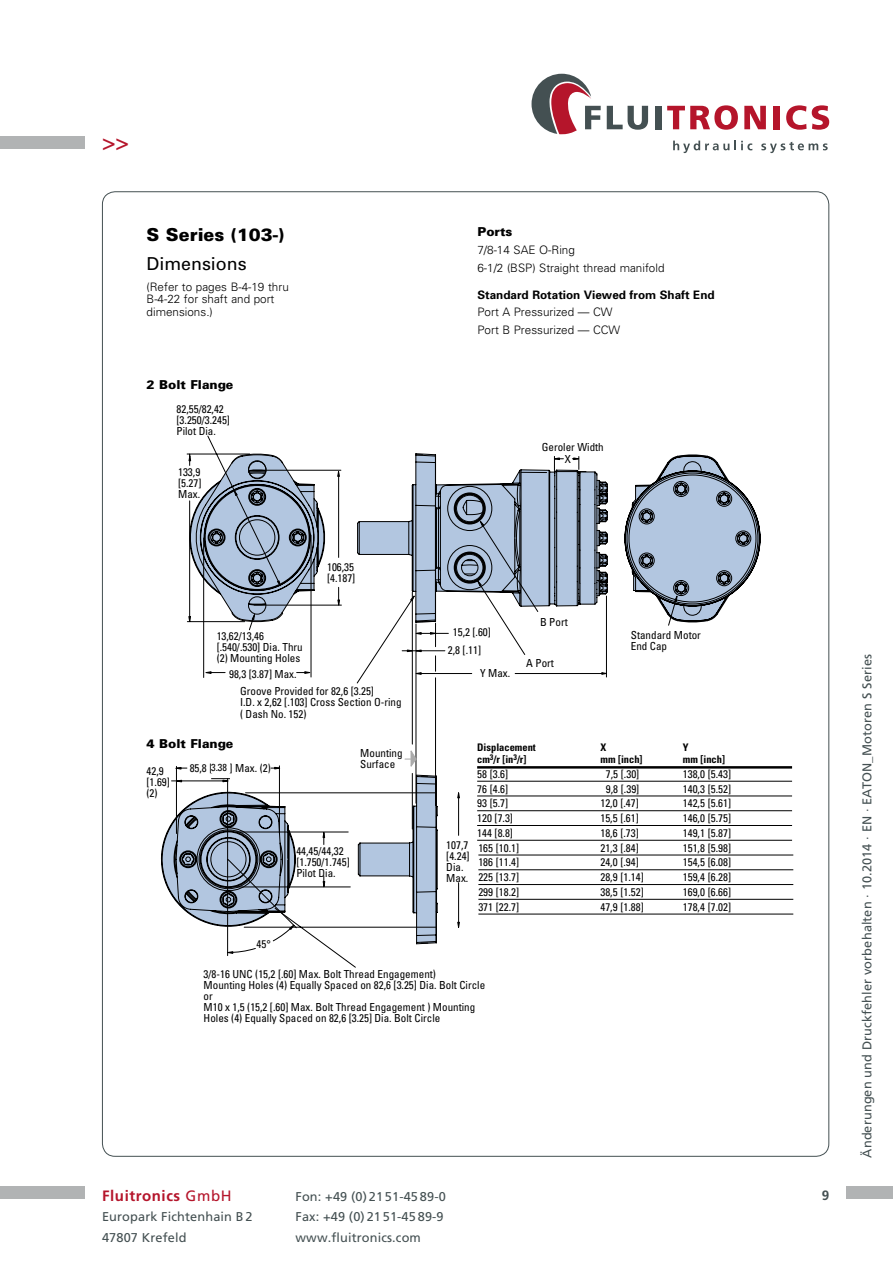
<style>
.page{position:relative;width:893px;height:1263px;background:#fff}
.page>*{position:absolute;margin:0;border:0;box-sizing:border-box;transform-origin:0 0}
.t1{font:22.5px "Frutiger LT Pro";color:#b5152b}
.t2{font:900 17.85px "Univers";color:#000}
.t3{font:17.85px "Univers";color:#000}
.t4{font:700 15px "Frutiger LT Pro";letter-spacing:.04em;color:#b5152b}
.t5{font:700 13.5px "Frutiger LT Pro";color:#445052}
.t6{font:12.75px/20.2px "Frutiger LT Pro";letter-spacing:.01em;color:#445052}
.t7{font:900 12.3px "Univers";color:#000}
.t8{font:300 11.7px/12.9px "Univers";color:#000}
.t9{font:700 11.7px "Univers";color:#000}
.t10{font:condensed 11.1px/11.1px "Univers";color:#000}
.t11{font:700 condensed 10.5px "Univers";color:#000}
.t12{font:condensed 10.2px "Univers";color:#000}
.s1{font-weight:400}
</style>
<div class="page">
<div style="left:846px;top:1186px;width:47px;height:13px;background:#b1b3b4"></div>
<svg style="left:673px;top:141px;width:79px;height:12px"></svg>
<svg style="left:761px;top:142px;width:67px;height:11px"></svg>
<svg style="left:607px;top:106px;width:41px;height:24px"></svg>
<div style="left:655px;top:106px;width:7px;height:23px;background:#445052"></div>
<svg style="left:531px;top:74px;width:70px;height:60px"></svg>
<svg style="left:667px;top:105px;width:71px;height:25px"></svg>
<svg style="left:744px;top:106px;width:22px;height:23px"></svg>
<div style="left:773px;top:106px;width:7px;height:23px;background:#b5152b"></div>
<svg style="left:786px;top:105px;width:43px;height:25px"></svg>
<div style="left:0;top:1186px;width:85px;height:13px;background:#b1b3b4"></div>
<div style="left:0;top:136px;width:85px;height:13px;background:#b1b3b4"></div>
<hr style="left:515px;top:673px;width:89px;height:1px;background:#000">
<svg style="left:187px;top:435px;width:225px;height:249px"></svg>
<svg style="left:417px;top:672px;width:5px;height:3px"></svg>
<svg style="left:601px;top:672px;width:5px;height:3px"></svg>
<svg style="left:297px;top:671px;width:13px;height:3px"></svg>
<svg style="left:205px;top:671px;width:20px;height:3px"></svg>
<hr style="left:416px;top:624px;width:1px;height:179px;background:#000">
<svg style="left:186px;top:453px;width:141px;height:169px"></svg>
<hr style="left:606px;top:596px;width:1px;height:81px;background:#000">
<hr style="left:203px;top:538px;width:1px;height:139px;background:#000">
<hr style="left:311px;top:535px;width:1px;height:142px;background:#000">
<hr style="left:412px;top:592px;width:1px;height:152px;background:#000">
<svg style="left:337px;top:453px;width:423px;height:202px"></svg>
<hr style="left:477px;top:766px;width:315px;height:2px;background:#000">
<hr style="left:477px;top:781px;width:315px;height:1px;background:#000">
<hr style="left:477px;top:796px;width:315px;height:1px;background:#000">
<hr style="left:477px;top:810px;width:315px;height:1px;background:#000">
<hr style="left:477px;top:825px;width:315px;height:1px;background:#000">
<hr style="left:477px;top:840px;width:315px;height:1px;background:#000">
<hr style="left:478px;top:855px;width:315px;height:1px;background:#000">
<hr style="left:478px;top:869px;width:315px;height:1px;background:#000">
<hr style="left:478px;top:884px;width:315px;height:1px;background:#000">
<hr style="left:478px;top:899px;width:315px;height:1px;background:#000">
<hr style="left:478px;top:914px;width:315px;height:1px;background:#000">
<svg style="left:160px;top:749px;width:300px;height:219px"></svg>
<h1 class="t1" style="left:102px;top:129px;width:28px">&gt;&gt;</h1>
<h2 class="t2" style="left:147px;top:223px;width:139px">S Series (103-)</h2>
<h2 class="t3" style="left:147px;top:253px;width:102px">Dimensions</h2>
<p class="t8" style="left:147px;top:280px;width:144px">(Refer to pages B-4-19 thru<br>B-4-22 for shaft and port dimensions.)</p>
<p class="t7" style="left:147px;top:377px;width:88px">2 Bolt Flange</p>
<p class="t10" style="left:177px;top:403px;width:55px">82,55/82,42 [3.250/3.245]<br>Pilot Dia.</p>
<p class="t10" style="left:178px;top:466px;width:25px;text-align:justify">133,9 [5.27] Max.</p>
<p class="t10" style="left:327px;top:561px;width:30px">106,35 [4.187]</p>
<p class="t10" style="left:217px;top:630px;width:88px">13,62/13,46 [.540/.530] Dia. Thru (2) Mounting Holes</p>
<p class="t10" style="left:240px;top:686px;width:163px">Groove Provided for 82,6 [3.25]<br>I.D. x 2,62 [.103] Cross Section O-ring ( Dash No. 152)</p>
<p class="t10" style="left:229px;top:668px;width:69px">98,3 [3.87] Max.</p>
<p class="t7" style="left:477px;top:224px;width:36px">Ports</p>
<p class="t8" style="left:477px;top:241px;width:189px;line-height:17.9px">7/8-14 SAE O-Ring<br>6-1/2 (BSP) Straight thread manifold</p>
<p class="t9" style="left:477px;top:287px;width:239px">Standard Rotation Viewed from Shaft End</p>
<p class="t8" style="left:477px;top:303px;width:144px;line-height:17.9px">Port A Pressurized — CW<br>Port B Pressurized — CCW</p>
<p class="t10" style="left:542px;top:441px;width:64px">Geroler Width</p>
<p class="t10" style="left:565px;top:454px;width:8px">X</p>
<p class="t10" style="left:453px;top:627px;width:40px">15,2 [.60]</p>
<p class="t10" style="left:448px;top:644px;width:35px">2,8 [.11]</p>
<p class="t10" style="left:480px;top:668px;width:32px">Y Max.</p>
<p class="t10" style="left:540px;top:616px;width:29px">B Port</p>
<p class="t10" style="left:526px;top:658px;width:29px">A Port</p>
<p class="t10" style="left:631px;top:629px;width:72px">Standard Motor<br>End Cap</p>
<p class="t7" style="left:147px;top:736px;width:88px">4 Bolt Flange</p>
<p class="t11" style="left:477px;top:740px;width:60px">Displacement</p>
<p class="t11" style="left:600px;top:740px;width:7px">X</p>
<p class="t11" style="left:683px;top:740px;width:7px">Y</p>
<p class="t11" style="left:477px;top:753px;width:51px">cm<sup>3</sup>/r [in<sup>3</sup>/r]</p>
<p class="t11" style="left:600px;top:753px;width:44px">mm [inch]</p>
<p class="t11" style="left:683px;top:753px;width:44px">mm [inch]</p>
<p class="t10" style="left:477px;top:768px;width:32px">58 [3.6]</p>
<p class="t10" style="left:606px;top:768px;width:35px">7,5 [.30]</p>
<p class="t10" style="left:683px;top:768px;width:50px">138,0 [5.43]</p>
<p class="t10" style="left:477px;top:783px;width:32px">76 [4.6]</p>
<p class="t10" style="left:606px;top:783px;width:35px">9,8 [.39]</p>
<p class="t10" style="left:683px;top:783px;width:50px">140,3 [5.52]</p>
<p class="t10" style="left:477px;top:798px;width:32px">93 [5.7]</p>
<p class="t10" style="left:600px;top:798px;width:40px">12,0 [.47]</p>
<p class="t10" style="left:683px;top:798px;width:50px">142,5 [5.61]</p>
<p class="t10" style="left:477px;top:812px;width:37px">120 [7.3]</p>
<p class="t10" style="left:600px;top:812px;width:40px">15,5 [.61]</p>
<p class="t10" style="left:683px;top:812px;width:50px">146,0 [5.75]</p>
<p class="t10" style="left:477px;top:827px;width:37px">144 [8.8]</p>
<p class="t10" style="left:600px;top:827px;width:40px">18,6 [.73]</p>
<p class="t10" style="left:683px;top:827px;width:50px">149,1 [5.87]</p>
<p class="t10" style="left:478px;top:842px;width:42px">165 [10.1]</p>
<p class="t10" style="left:600px;top:842px;width:40px">21,3 [.84]</p>
<p class="t10" style="left:683px;top:842px;width:50px">151,8 [5.98]</p>
<p class="t10" style="left:478px;top:857px;width:42px">186 [11.4]</p>
<p class="t10" style="left:600px;top:857px;width:40px">24,0 [.94]</p>
<p class="t10" style="left:683px;top:857px;width:50px">154,5 [6.08]</p>
<p class="t10" style="left:478px;top:871px;width:42px">225 [13.7]</p>
<p class="t10" style="left:600px;top:871px;width:45px">28,9 [1.14]</p>
<p class="t10" style="left:683px;top:871px;width:50px">159,4 [6.28]</p>
<p class="t10" style="left:478px;top:886px;width:42px">299 [18.2]</p>
<p class="t10" style="left:600px;top:886px;width:45px">38,5 [1.52]</p>
<p class="t10" style="left:683px;top:886px;width:50px">169,0 [6.66]</p>
<p class="t10" style="left:478px;top:901px;width:42px">371 [22.7]</p>
<p class="t10" style="left:600px;top:901px;width:45px">47,9 [1.88]</p>
<p class="t10" style="left:683px;top:901px;width:50px">178,4 [7.02]</p>
<p class="t10" style="left:360px;top:747px;width:44px">Mounting<br>Surface</p>
<p class="t12" style="left:211px;top:760px;width:17px">3.38</p>
<p class="t10" style="left:147px;top:765px;width:19px">42,9</p>
<p class="t10" style="left:190px;top:763px;width:83px">85,8 [3.38] Max. (2)</p>
<p class="t10" style="left:147px;top:776px;width:25px">[1.69] (2)</p>
<p class="t10" style="left:446px;top:840px;width:25px">107,7 [4.24]<br>Dia.<br>Max.</p>
<p class="t10" style="left:296px;top:845px;width:55px">44,45/44,32 [1.750/1.745]<br>Pilot Dia.</p>
<p class="t10" style="left:257px;top:938px;width:16px">45°</p>
<p class="t10" style="left:204px;top:968px;width:283px">3/8-16 UNC (15,2 [.60] Max. Bolt Thread Engagement)<br>Mounting Holes (4) Equally Spaced on 82,6 [3.25] Dia. Bolt Circle or<br>M10 x 1,5 (15,2 [.60] Max. Bolt Thread Engagement ) Mounting Holes (4) Equally Spaced on 82,6 [3.25] Dia. Bolt Circle</p>
<h3 class="t4" style="left:102px;top:1187px;width:131px">Fluitronics <span class="s1">GmbH</span></h3>
<p class="t6" style="left:102px;top:1207px;width:152px">Europark Fichtenhain B2<br>47807 Krefeld</p>
<p class="t6" style="left:296px;top:1187px;width:152px">Fon: +49 (0) 21 51-45 89-0<br>Fax: +49 (0) 21 51-45 89-9 www.fluitronics.com</p>
<p class="t5" style="left:822px;top:1187px;width:9px">9</p>
<p class="t6" style="left:857px;top:1158px;width:505px;rotate:-90deg">Änderungen und Druckfehler vorbehalten · 10.2014 · EN · EATON_Motoren S Series</p>
</div>
